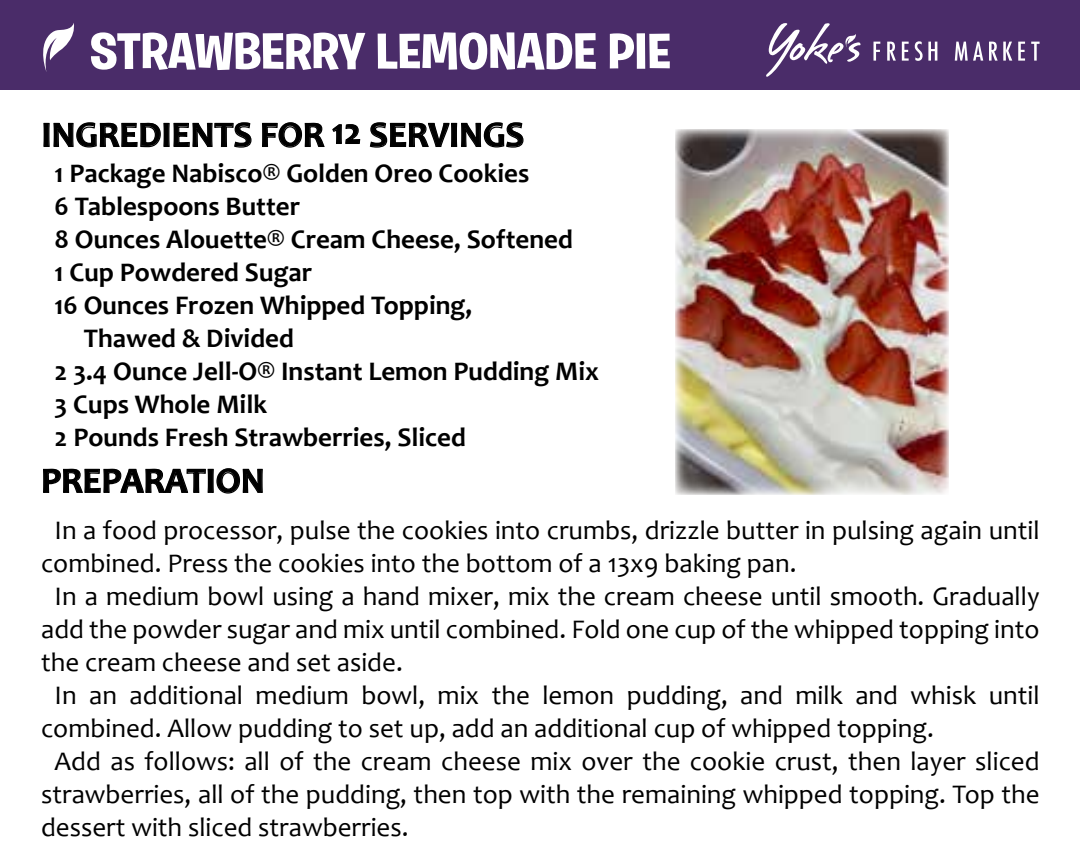
<style>
.page{position:relative;width:1080px;height:864px;background:#fff}
.page>*{position:absolute;margin:0;border:0;box-sizing:border-box;transform-origin:0 0}
.t1{font:700 51px "Burbank Big";color:#fff}
.t2{font:700 36px "Candara";color:#000}
.t3{font:27px "Candara";color:#000}
.t4{font:700 27px "Candara";color:#000}
</style>
<div class="page">
<div style="left:0;top:0;width:1080px;height:90px;background:#4a2c69"></div>
<svg style="left:766px;top:23px;width:95px;height:54px"></svg>
<svg style="left:874px;top:42px;width:6px;height:19px"></svg>
<svg style="left:887px;top:42px;width:9px;height:19px"></svg>
<svg style="left:902px;top:42px;width:7px;height:19px"></svg>
<svg style="left:915px;top:41px;width:22px;height:20px"></svg>
<svg style="left:955px;top:42px;width:28px;height:19px"></svg>
<svg style="left:989px;top:42px;width:23px;height:19px"></svg>
<svg style="left:1018px;top:42px;width:7px;height:19px"></svg>
<svg style="left:1031px;top:42px;width:9px;height:19px"></svg>
<svg style="left:43px;top:23px;width:31px;height:49px"></svg>
<svg style="left:43px;top:468px;width:220px;height:26px"></svg>
<svg style="left:43px;top:122px;width:209px;height:26px"></svg>
<svg style="left:262px;top:122px;width:99px;height:26px"></svg>
<svg style="left:369px;top:122px;width:155px;height:26px"></svg>
<img style="left:675px;top:130px;width:273px;height:364px">
<h1 class="t1" style="left:90px;top:20px;width:582px">STRAWBERRY LEMONADE PIE</h1>
<h2 class="t2" style="left:42px;top:113px;width:484px">INGREDIENTS FOR 12 SERVINGS</h2>
<p class="t4" style="left:55px;top:157px;width:476px">1 Package Nabisco® Golden Oreo Cookies</p>
<p class="t4" style="left:55px;top:190px;width:247px">6 Tablespoons Butter</p>
<p class="t4" style="left:55px;top:223px;width:520px">8 Ounces Alouette® Cream Cheese, Softened</p>
<p class="t4" style="left:55px;top:256px;width:259px">1 Cup Powdered Sugar</p>
<p class="t4" style="left:55px;top:289px;width:419px">16 Ounces Frozen Whipped Topping,</p>
<p class="t4" style="left:84px;top:322px;width:211px">Thawed &amp; Divided</p>
<p class="t4" style="left:55px;top:355px;width:546px">2 3.4 Ounce Jell-O® Instant Lemon Pudding Mix</p>
<p class="t4" style="left:55px;top:388px;width:214px">3 Cups Whole Milk</p>
<p class="t4" style="left:55px;top:421px;width:413px">2 Pounds Fresh Strawberries, Sliced</p>
<h2 class="t2" style="left:41px;top:459px;width:225px">PREPARATION</h2>
<p class="t3" style="left:55px;top:514px;width:986px">In a food processor, pulse the cookies into crumbs, drizzle butter in pulsing again until</p>
<p class="t3" style="left:41px;top:547px;width:757px">combined. Press the cookies into the bottom of a 13x9 baking pan.</p>
<p class="t3" style="left:55px;top:580px;width:986px">In a medium bowl using a hand mixer, mix the cream cheese until smooth. Gradually</p>
<p class="t3" style="left:41px;top:613px;width:1000px">add the powder sugar and mix until combined. Fold one cup of the whipped topping into</p>
<p class="t3" style="left:41px;top:646px;width:363px">the cream cheese and set aside.</p>
<p class="t3" style="left:55px;top:679px;width:987px">In an additional medium bowl, mix the lemon pudding, and milk and whisk until</p>
<p class="t3" style="left:41px;top:712px;width:894px">combined. Allow pudding to set up, add an additional cup of whipped topping.</p>
<p class="t3" style="left:55px;top:745px;width:986px">Add as follows: all of the cream cheese mix over the cookie crust, then layer sliced</p>
<p class="t3" style="left:41px;top:778px;width:1000px">strawberries, all of the pudding, then top with the remaining whipped topping. Top the</p>
<p class="t3" style="left:41px;top:811px;width:369px">dessert with sliced strawberries.</p>
</div>
